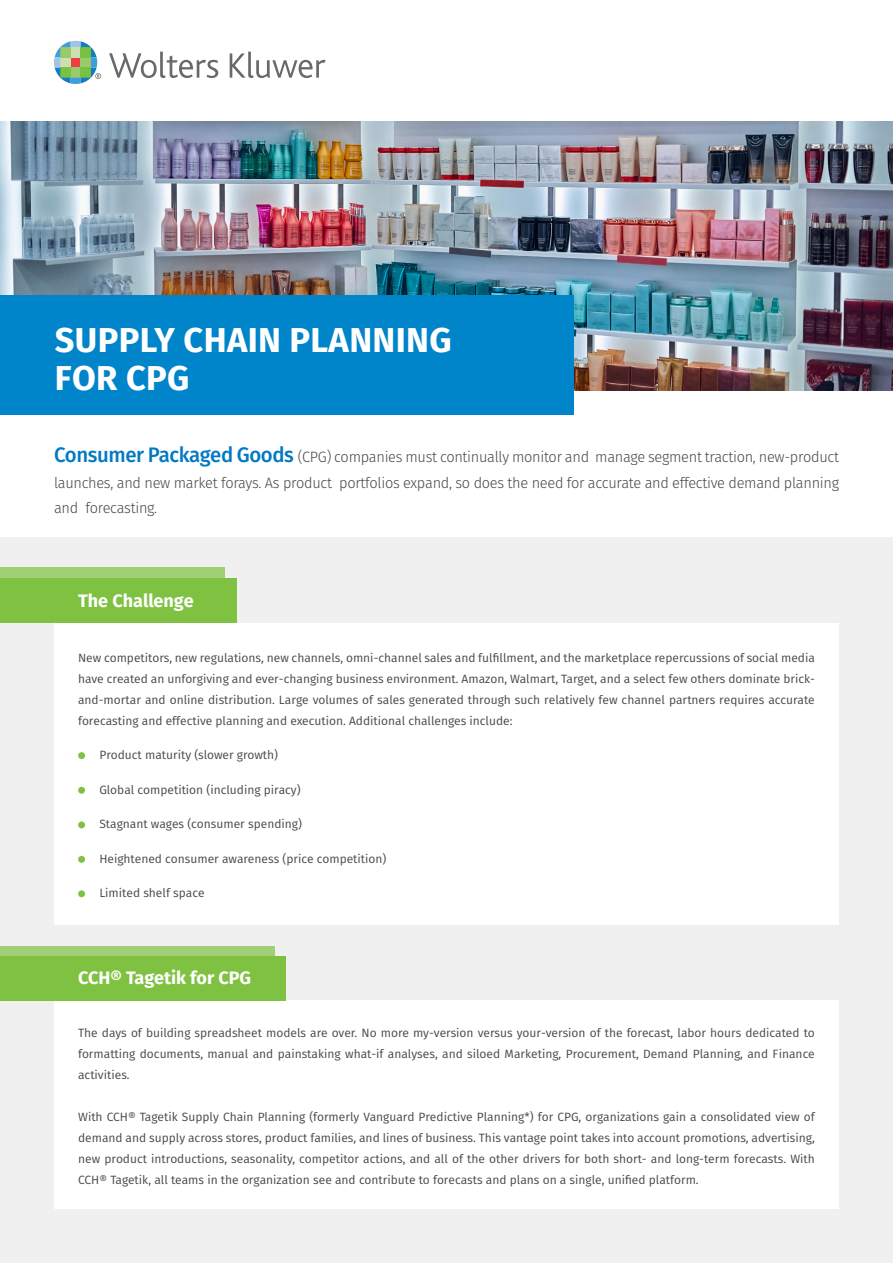
<style>
.page{position:relative;width:893px;height:1263px;background:#fff}
.page>*{position:absolute;margin:0;border:0;box-sizing:border-box;transform-origin:0 0}
.t1{font:700 34.5px "Fira Sans";letter-spacing:.01em;color:#fff}
.t2{font:700 18px "Fira Sans";color:#fff}
.t3{font:300 15px/25.5px "Fira Sans";letter-spacing:-.02em;color:#474747;text-align:justify}
.t4{font:12px/21px "Fira Sans";color:#474747;text-align:justify}
.s1{font-weight:500;font-size:21px;color:#007ac3}
</style>
<div class="page">
<div style="left:0;top:538px;width:893px;height:725px;background:#f0f0f0"></div>
<div style="left:54px;top:623px;width:785px;height:302px;background:#fff"></div>
<div style="left:54px;top:1000px;width:785px;height:209px;background:#fff"></div>
<div style="left:0;top:567px;width:224px;height:45px;background:#a1cf75"></div>
<div style="left:0;top:946px;width:274px;height:44px;background:#a1cf75"></div>
<img style="left:0;top:121px;width:893px;height:269px">
<svg style="left:109px;top:52px;width:109px;height:26px"></svg>
<svg style="left:230px;top:52px;width:96px;height:26px"></svg>
<svg style="left:54px;top:41px;width:47px;height:43px"></svg>
<div style="left:0;top:296px;width:573px;height:119px;background:#0084ca"></div>
<div style="left:0;top:578px;width:237px;height:45px;background:#7fc241"></div>
<div style="left:0;top:956px;width:285px;height:45px;background:#7fc241"></div>
<div style="left:78px;top:752px;width:7px;height:7px;background:#7fc241;border-radius:50%"></div>
<div style="left:78px;top:821px;width:7px;height:7px;background:#7fc241;border-radius:50%"></div>
<div style="left:78px;top:787px;width:7px;height:7px;background:#7fc241;border-radius:50%"></div>
<div style="left:78px;top:856px;width:7px;height:7px;background:#7fc241;border-radius:50%"></div>
<div style="left:78px;top:890px;width:7px;height:7px;background:#7fc241;border-radius:50%"></div>
<p class="t1" style="left:55px;top:311px;width:398px">SUPPLY CHAIN PLANNING</p>
<p class="t1" style="left:55px;top:349px;width:136px">FOR CPG</p>
<p class="t3" style="left:54px;top:444px;width:786px"><span class="s1">Consumer Packaged Goods</span> (CPG) companies must continually monitor and manage segment traction, new-product launches, and new market forays. As product portfolios expand, so does the need for accurate and effective demand planning and forecasting.</p>
<p class="t2" style="left:78px;top:586px;width:117px">The Challenge</p>
<p class="t4" style="left:78px;top:647px;width:738px">New competitors, new regulations, new channels, omni-channel sales and fulfillment, and the marketplace repercussions of social media have created an unforgiving and ever-changing business environment. Amazon, Walmart, Target, and a select few others dominate brick&shy;and-mortar and online distribution. Large volumes of sales generated through such relatively few channel partners requires accurate forecasting and effective planning and execution. Additional challenges include:</p>
<p class="t4" style="left:99px;top:744px;width:180px">Product maturity (slower growth)</p>
<p class="t4" style="left:99px;top:779px;width:203px">Global competition (including piracy)</p>
<p class="t4" style="left:99px;top:813px;width:204px">Stagnant wages (consumer spending)</p>
<p class="t4" style="left:99px;top:848px;width:289px">Heightened consumer awareness (price competition)</p>
<p class="t4" style="left:99px;top:882px;width:107px">Limited shelf space</p>
<p class="t2" style="left:78px;top:963px;width:175px">CCH® Tagetik for CPG</p>
<p class="t4" style="left:78px;top:1022px;width:738px">The days of building spreadsheet models are over. No more my-version versus your-version of the forecast, labor hours dedicated to formatting documents, manual and painstaking what-if analyses, and siloed Marketing, Procurement, Demand Planning, and Finance activities.</p>
<p class="t4" style="left:78px;top:1106px;width:738px">With CCH® Tagetik Supply Chain Planning (formerly Vanguard Predictive Planning*) for CPG, organizations gain a consolidated view of demand and supply across stores, product families, and lines of business. This vantage point takes into account promotions, advertising, new product introductions, seasonality, competitor actions, and all of the other drivers for both short- and long-term forecasts. With CCH® Tagetik, all teams in the organization see and contribute to forecasts and plans on a single, unified platform.</p>
</div>
